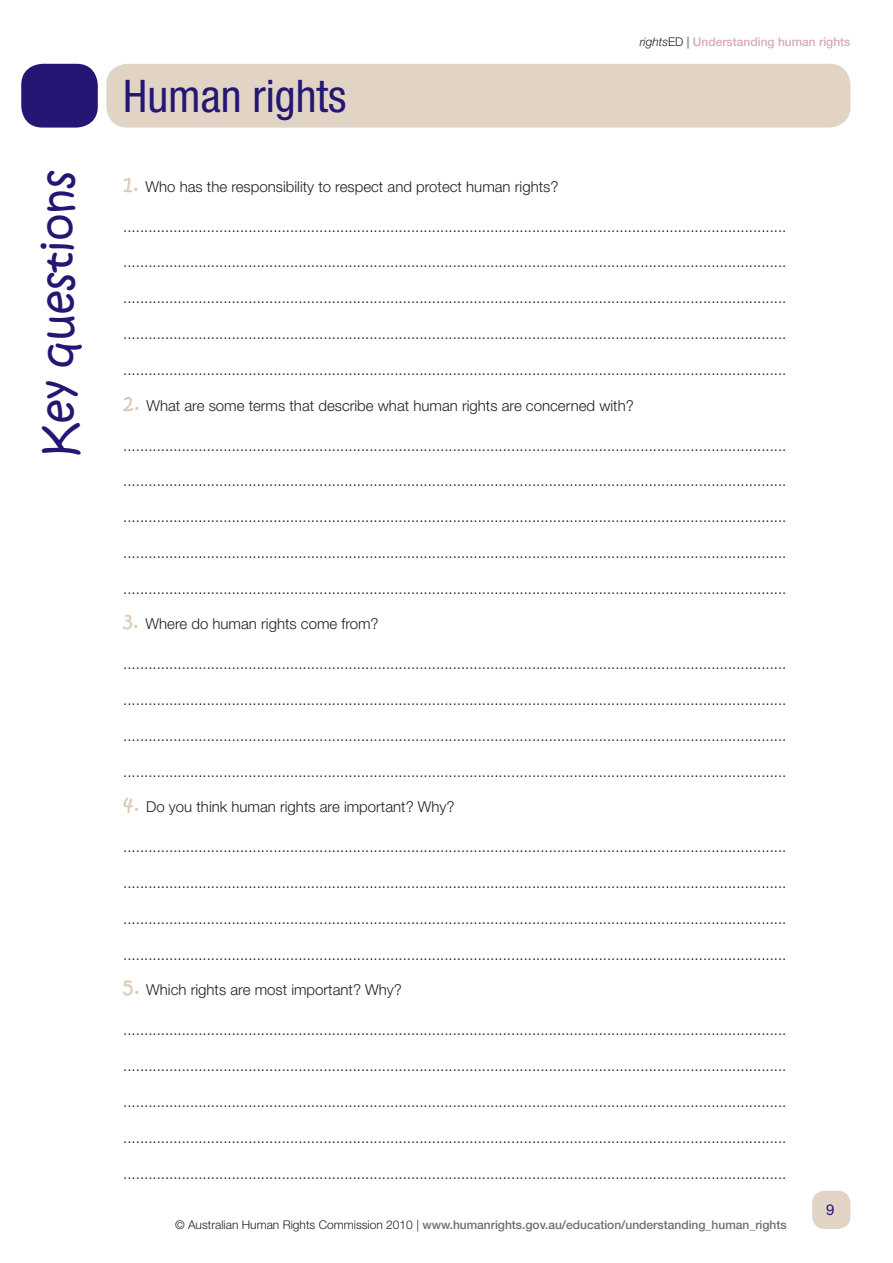
<style>
.page{position:relative;width:893px;height:1263px;background:#fff}
.page>*{position:absolute;margin:0;border:0;box-sizing:border-box;transform-origin:0 0}
.Sheet_Title{font:condensed 45px "Helvetica Neue LT Std";color:#241773}
.Sheet_Name{font:42px "Kristen ITC";color:#241773}
.Dotted_Line{font:300 15px "Helvetica Neue LT Std";color:#231f20}
.Body_Text{font:300 15px "Helvetica Neue LT Std";color:#231f20}
.Master_Page_Number{font:15px "Helvetica Neue LT Std";color:#241773}
.Master_Footer{font:500 12px "Helvetica Neue LT Std";color:#6d6e70}
.Master_Footer-2{font:500 12px "Helvetica Neue LT Std";color:#d8aab3}
.s1{font-weight:300;font-style:italic;color:#231f20}
.s2{font-weight:300;color:#231f20}
.s3{font-family:"Kristen ITC";font-weight:400;font-size:21px;color:#dac9b5}
</style>
<div class="page">
<div style="left:106px;top:64px;width:744px;height:64px;background:#e1d4c4;border-radius:21px"></div>
<div style="left:21px;top:64px;width:77px;height:64px;background:#241773;border-radius:21px"></div>
<div style="left:812px;top:1191px;width:38px;height:38px;background:#e1d4c4;border-radius:13px"></div>
<p class="Sheet_Name" style="left:32px;top:457px;width:288px;rotate:-90deg">Key questions</p>
<p class="Sheet_Title" style="left:123px;top:70px;width:225px">Human rights</p>
<p class="Master_Footer-2" style="left:640px;top:34px;width:212px"><span class="s1">rights</span><span class="s2">ED |</span> Understanding human rights</p>
<p class="Body_Text" style="left:123px;top:177px;width:437px"><span class="s3">1.</span> Who has the responsibility to respect and protect human rights?</p>
<p class="Dotted_Line" style="left:123px;top:217px;width:665px">...............................................................................................................................................................</p>
<p class="Dotted_Line" style="left:123px;top:253px;width:665px">...............................................................................................................................................................</p>
<p class="Dotted_Line" style="left:123px;top:289px;width:665px">...............................................................................................................................................................</p>
<p class="Dotted_Line" style="left:123px;top:324px;width:665px">...............................................................................................................................................................</p>
<p class="Dotted_Line" style="left:123px;top:360px;width:665px">...............................................................................................................................................................</p>
<p class="Body_Text" style="left:123px;top:396px;width:512px"><span class="s3">2.</span> What are some terms that describe what human rights are concerned with?</p>
<p class="Dotted_Line" style="left:123px;top:436px;width:665px">...............................................................................................................................................................</p>
<p class="Dotted_Line" style="left:123px;top:472px;width:665px">...............................................................................................................................................................</p>
<p class="Dotted_Line" style="left:123px;top:507px;width:665px">...............................................................................................................................................................</p>
<p class="Dotted_Line" style="left:123px;top:543px;width:665px">...............................................................................................................................................................</p>
<p class="Dotted_Line" style="left:123px;top:579px;width:665px">...............................................................................................................................................................</p>
<p class="Body_Text" style="left:123px;top:615px;width:257px"><span class="s3">3.</span> Where do human rights come from?</p>
<p class="Dotted_Line" style="left:123px;top:655px;width:665px">...............................................................................................................................................................</p>
<p class="Dotted_Line" style="left:123px;top:691px;width:665px">...............................................................................................................................................................</p>
<p class="Dotted_Line" style="left:123px;top:726px;width:665px">...............................................................................................................................................................</p>
<p class="Dotted_Line" style="left:123px;top:762px;width:665px">...............................................................................................................................................................</p>
<p class="Body_Text" style="left:123px;top:798px;width:333px"><span class="s3">4.</span> Do you think human rights are important? Why?</p>
<p class="Dotted_Line" style="left:123px;top:838px;width:665px">...............................................................................................................................................................</p>
<p class="Dotted_Line" style="left:123px;top:874px;width:665px">...............................................................................................................................................................</p>
<p class="Dotted_Line" style="left:123px;top:909px;width:665px">...............................................................................................................................................................</p>
<p class="Dotted_Line" style="left:123px;top:945px;width:665px">...............................................................................................................................................................</p>
<p class="Body_Text" style="left:123px;top:981px;width:280px"><span class="s3">5.</span> Which rights are most important? Why?</p>
<p class="Dotted_Line" style="left:123px;top:1021px;width:665px">...............................................................................................................................................................</p>
<p class="Dotted_Line" style="left:123px;top:1057px;width:665px">...............................................................................................................................................................</p>
<p class="Dotted_Line" style="left:123px;top:1092px;width:665px">...............................................................................................................................................................</p>
<p class="Dotted_Line" style="left:123px;top:1128px;width:665px">...............................................................................................................................................................</p>
<p class="Dotted_Line" style="left:123px;top:1164px;width:665px">...............................................................................................................................................................</p>
<p class="Master_Footer" style="left:175px;top:1217px;width:613px"><span class="s2">© Australian Human Rights Commission 2010 |</span> www.humanrights.gov.au/education/understanding_human_rights</p>
<p class="Master_Page_Number" style="left:826px;top:1201px;width:10px">9</p>
</div>
